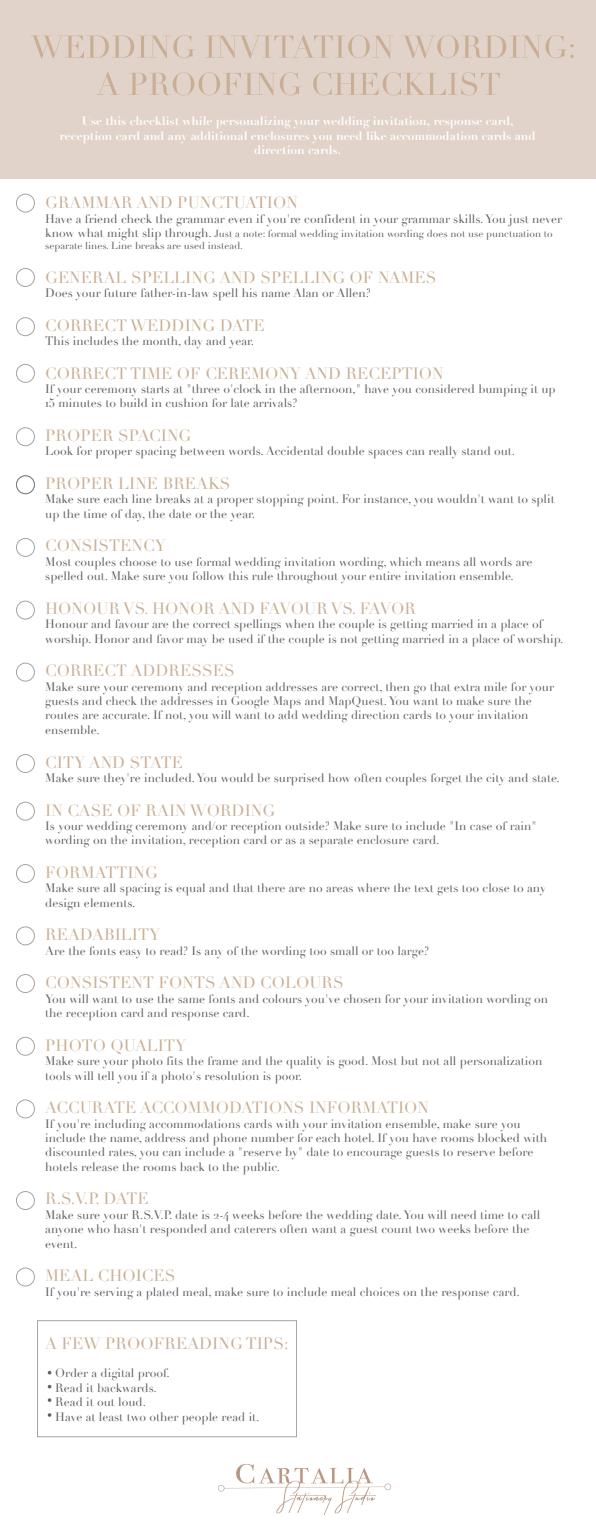
<style>
.page{position:relative;width:596px;height:1535px;background:#fff}
.page>*{position:absolute;margin:0;border:0;box-sizing:border-box;transform-origin:0 0}
.t1{font:16px "Didot";color:#c9ae93}
.t2{font:12px/14.4px "Didot";color:#606060}
.t3{font:700 12px/14.4px "Didot";color:#fff;text-align:center}
.t4{font:10px/12px "Didot";color:#606060}
.s1{font-size:12px}
</style>
<div class="page">
<div style="left:0;top:0;width:595px;height:179px;background:#e1d3ca"></div>
<svg style="left:30px;top:35px;width:165px;height:23px"></svg>
<svg style="left:205px;top:35px;width:188px;height:23px"></svg>
<svg style="left:402px;top:35px;width:171px;height:23px"></svg>
<svg style="left:96px;top:72px;width:23px;height:23px"></svg>
<svg style="left:129px;top:72px;width:172px;height:23px"></svg>
<svg style="left:313px;top:72px;width:186px;height:23px"></svg>
<div style="left:16px;top:194px;width:19px;height:19px;border:1px solid #606060;border-radius:50%"></div>
<div style="left:16px;top:268px;width:19px;height:19px;border:1px solid #606060;border-radius:50%"></div>
<div style="left:16px;top:317px;width:19px;height:19px;border:1px solid #606060;border-radius:50%"></div>
<div style="left:16px;top:427px;width:19px;height:19px;border:1px solid #606060;border-radius:50%"></div>
<div style="left:16px;top:475px;width:19px;height:19px;border:1px solid #606060;border-radius:50%"></div>
<div style="left:16px;top:538px;width:19px;height:19px;border:1px solid #606060;border-radius:50%"></div>
<div style="left:16px;top:600px;width:19px;height:19px;border:1px solid #606060;border-radius:50%"></div>
<div style="left:16px;top:662px;width:19px;height:19px;border:1px solid #606060;border-radius:50%"></div>
<div style="left:16px;top:754px;width:19px;height:19px;border:1px solid #606060;border-radius:50%"></div>
<div style="left:16px;top:801px;width:19px;height:19px;border:1px solid #606060;border-radius:50%"></div>
<div style="left:16px;top:864px;width:19px;height:19px;border:1px solid #606060;border-radius:50%"></div>
<div style="left:16px;top:926px;width:19px;height:19px;border:1px solid #606060;border-radius:50%"></div>
<div style="left:16px;top:974px;width:19px;height:19px;border:1px solid #606060;border-radius:50%"></div>
<div style="left:16px;top:1036px;width:19px;height:19px;border:1px solid #606060;border-radius:50%"></div>
<div style="left:16px;top:1099px;width:19px;height:19px;border:1px solid #606060;border-radius:50%"></div>
<div style="left:16px;top:1191px;width:19px;height:19px;border:1px solid #606060;border-radius:50%"></div>
<div style="left:16px;top:1267px;width:19px;height:19px;border:1px solid #606060;border-radius:50%"></div>
<div style="left:16px;top:364px;width:19px;height:19px;border:1px solid #606060;border-radius:50%"></div>
<img style="left:218px;top:1464px;width:172px;height:51px">
<p class="t3" style="left:60px;top:114px;width:477px">Use this checklist while personalizing your wedding invitation, response card, reception card and any additional enclosures you need like accommodation cards and direction cards.</p>
<h1 class="t1" style="left:45px;top:193px;width:254px">GRAMMAR AND PUNCTUATION</h1>
<p class="t2" style="left:45px;top:211px;width:518px">Have a friend check the grammar even if you're confident in your grammar skills. You just never</p>
<p class="t4" style="left:45px;top:228px;width:509px"><span class="s1">know what might slip through.</span> Just a note: formal wedding invitation wording does not use punctuation to separate lines. Line breaks are used instead.</p>
<h1 class="t1" style="left:45px;top:267px;width:392px">GENERAL SPELLING AND SPELLING OF NAMES</h1>
<p class="t2" style="left:45px;top:286px;width:327px">Does your future father-in-law spell his name Alan or Allen?</p>
<h1 class="t1" style="left:45px;top:315px;width:221px">CORRECT WEDDING DATE</h1>
<p class="t2" style="left:45px;top:334px;width:210px">This includes the month, day and year.</p>
<h1 class="t1" style="left:45px;top:363px;width:400px">CORRECT TIME OF CEREMONY AND RECEPTION</h1>
<p class="t2" style="left:45px;top:382px;width:511px">If your ceremony starts at "three o'clock in the afternoon," have you considered bumping it up<br>15 minutes to build in cushion for late arrivals?</p>
<h1 class="t1" style="left:45px;top:426px;width:147px">PROPER SPACING</h1>
<p class="t2" style="left:45px;top:444px;width:471px">Look for proper spacing between words. Accidental double spaces can really stand out.</p>
<h1 class="t1" style="left:45px;top:474px;width:187px">PROPER LINE BREAKS</h1>
<p class="t2" style="left:45px;top:492px;width:510px">Make sure each line breaks at a proper stopping point. For instance, you wouldn't want to split up the time of day, the date or the year.</p>
<h1 class="t1" style="left:45px;top:536px;width:122px">CONSISTENCY</h1>
<p class="t2" style="left:45px;top:555px;width:488px">Most couples choose to use formal wedding invitation wording, which means all words are spelled out. Make sure you follow this rule throughout your entire invitation ensemble.</p>
<h1 class="t1" style="left:45px;top:599px;width:372px">HONOUR VS. HONOR AND FAVOUR VS. FAVOR</h1>
<p class="t2" style="left:45px;top:617px;width:519px">Honour and favour are the correct spellings when the couple is getting married in a place of worship. Honor and favor may be used if the couple is not getting married in a place of worship.</p>
<h1 class="t1" style="left:45px;top:661px;width:191px">CORRECT ADDRESSES</h1>
<p class="t2" style="left:45px;top:679px;width:510px">Make sure your ceremony and reception addresses are correct, then go that extra mile for your guests and check the addresses in Google Maps and MapQuest. You want to make sure the routes are accurate. If not, you will want to add wedding direction cards to your invitation ensemble.</p>
<h1 class="t1" style="left:45px;top:752px;width:139px">CITY AND STATE</h1>
<p class="t2" style="left:45px;top:771px;width:515px">Make sure they're included. You would be surprised how often couples forget the city and state.</p>
<h1 class="t1" style="left:45px;top:800px;width:231px">IN CASE OF RAIN WORDING</h1>
<p class="t2" style="left:45px;top:819px;width:493px">Is your wedding ceremony and/or reception outside? Make sure to include "In case of rain" wording on the invitation, reception card or as a separate enclosure card.</p>
<h1 class="t1" style="left:45px;top:863px;width:114px">FORMATTING</h1>
<p class="t2" style="left:45px;top:881px;width:502px">Make sure all spacing is equal and that there are no areas where the text gets too close to any design elements.</p>
<h1 class="t1" style="left:45px;top:925px;width:116px">READABILITY</h1>
<p class="t2" style="left:45px;top:943px;width:385px">Are the fonts easy to read? Is any of the wording too small or too large?</p>
<h1 class="t1" style="left:45px;top:973px;width:300px">CONSISTENT FONTS AND COLOURS</h1>
<p class="t2" style="left:45px;top:991px;width:504px">You will want to use the same fonts and colours you've chosen for your invitation wording on the reception card and response card.</p>
<h1 class="t1" style="left:45px;top:1035px;width:142px">PHOTO QUALITY</h1>
<p class="t2" style="left:45px;top:1054px;width:498px">Make sure your photo fits the frame and the quality is good. Most but not all personalization tools will tell you if a photo's resolution is poor.</p>
<h1 class="t1" style="left:45px;top:1098px;width:385px">ACCURATE ACCOMMODATIONS INFORMATION</h1>
<p class="t2" style="left:45px;top:1116px;width:503px">If you're including accommodations cards with your invitation ensemble, make sure you include the name, address and phone number for each hotel. If you have rooms blocked with discounted rates, you can include a "reserve by" date to encourage guests to reserve before hotels release the rooms back to the public.</p>
<h1 class="t1" style="left:45px;top:1189px;width:105px">R.S.V.P. DATE</h1>
<p class="t2" style="left:45px;top:1207px;width:496px">Make sure your R.S.V.P. date is 2-4 weeks before the wedding date. You will need time to call anyone who hasn't responded and caterers often want a guest count two weeks before the event.</p>
<h1 class="t1" style="left:45px;top:1266px;width:132px">MEAL CHOICES</h1>
<p class="t2" style="left:45px;top:1284px;width:476px">If you're serving a plated meal, make sure to include meal choices on the response card.</p>
<h1 class="t1" style="left:45px;top:1333px;width:244px">A FEW PROOFREADING TIPS:</h1>
<p class="t2" style="left:55px;top:1366px;width:206px">Order a digital proof.<br>Read it backwards.<br>Read it out loud.<br>Have at least two other people read it.</p>
</div>
